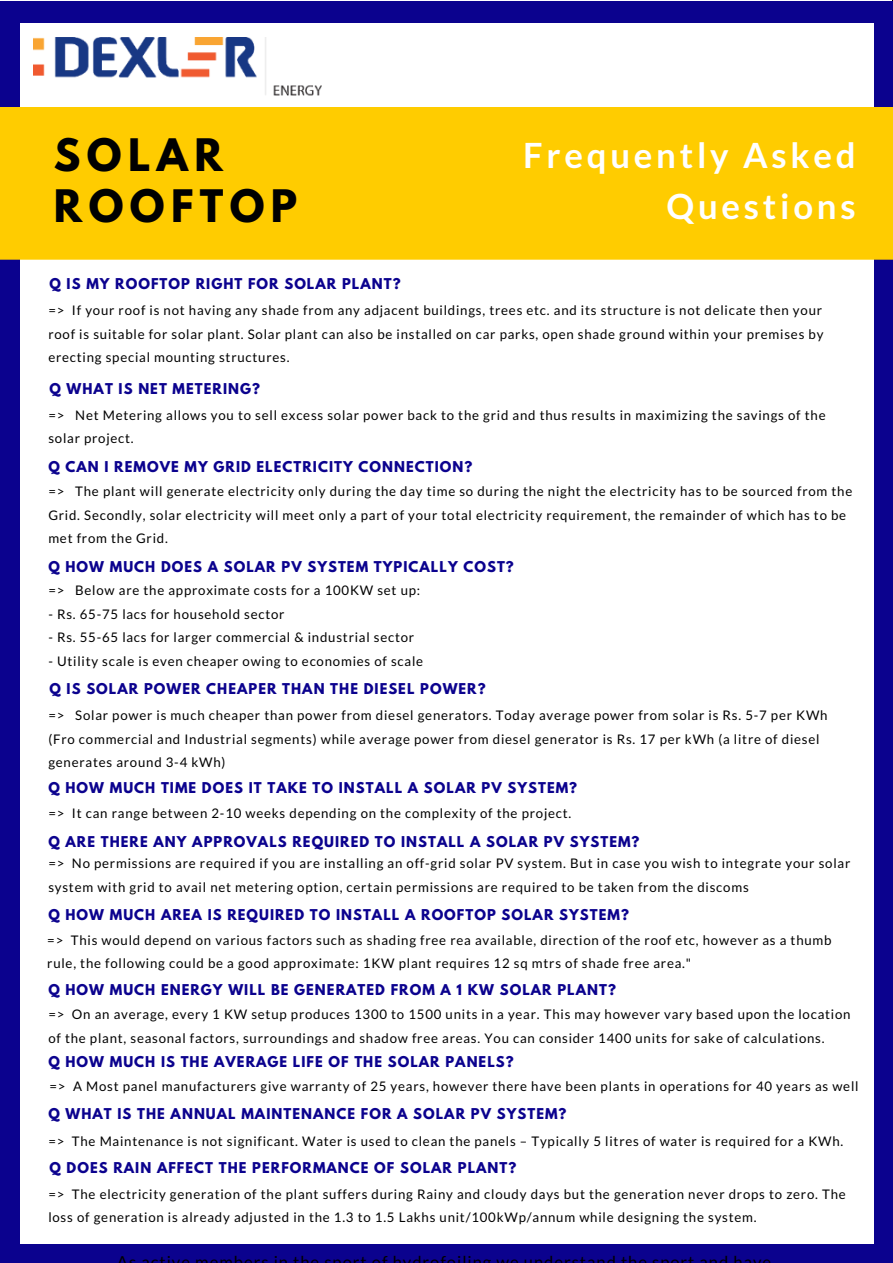
<style>
.page{position:relative;width:893px;height:1263px;background:#fff}
.page>*{position:absolute;margin:0;border:0;box-sizing:border-box;transform-origin:0 0}
.t1{font:700 39.6px/50.6px "League Spartan";letter-spacing:.16em;color:#000}
.t2{font:700 34.65px/51.8px "Lato";letter-spacing:.11em;color:#fff;text-align:right}
.t3{font:16.5px "Lato";letter-spacing:.06em;color:#000}
.t4{font:13.2px/23.5px "Lato";letter-spacing:.06em;color:#000}
.t5{font:700 13.2px "League Spartan";letter-spacing:.08em;color:#0b028e}
</style>
<div class="page">
<div style="left:874px;top:1243px;width:18px;height:19px;background:#0b028e"></div>
<div style="left:0;top:21px;width:19px;height:1224px;background:#0b028e"></div>
<div style="left:0;top:1243px;width:19px;height:19px;background:#0b028e"></div>
<div style="left:874px;top:21px;width:18px;height:1224px;background:#0b028e"></div>
<div style="left:18px;top:1243px;width:857px;height:19px;background:#0b028e"></div>
<div style="left:874px;top:1px;width:18px;height:22px;background:#0b028e"></div>
<div style="left:0;top:1px;width:19px;height:22px;background:#0b028e"></div>
<div style="left:18px;top:1px;width:857px;height:22px;background:#0b028e"></div>
<div style="left:0;top:107px;width:892px;height:153px;background:#fc0"></div>
<img style="left:34px;top:37px;width:287px;height:59px">
<h1 class="t1" style="left:54px;top:135px;width:245px">SOLAR<br>ROOFTOP</h1>
<h2 class="t2" style="left:523px;top:128px;width:334px">Frequently Asked<br>Questions</h2>
<p class="t5" style="left:49px;top:278px;width:352px">Q IS MY ROOFTOP RIGHT FOR SOLAR PLANT?</p>
<p class="t4" style="left:48px;top:298px;width:776px;text-align:justify">=&gt; If your roof is not having any shade from any adjacent buildings, trees etc. and its structure is not delicate then your roof is suitable for solar plant. Solar plant can also be installed on car parks, open shade ground within your premises by erecting special mounting structures.</p>
<p class="t5" style="left:49px;top:382px;width:212px">Q WHAT IS NET METERING?</p>
<p class="t4" style="left:48px;top:403px;width:778px">=&gt; Net Metering allows you to sell excess solar power back to the grid and thus results in maximizing the savings of the solar project.</p>
<p class="t5" style="left:48px;top:460px;width:425px">Q CAN I REMOVE MY GRID ELECTRICITY CONNECTION?</p>
<p class="t4" style="left:48px;top:479px;width:805px">=&gt; The plant will generate electricity only during the day time so during the night the electricity has to be sourced from the<br>Grid. Secondly, solar electricity will meet only a part of your total electricity requirement, the remainder of which has to be met from the Grid.</p>
<p class="t5" style="left:48px;top:560px;width:467px">Q HOW MUCH DOES A SOLAR PV SYSTEM TYPICALLY COST?</p>
<p class="t4" style="left:48px;top:578px;width:373px">=&gt; Below are the approximate costs for a 100KW set up:</p>
<p class="t4" style="left:48px;top:602px;width:238px">- Rs. 65-75 lacs for household sector</p>
<p class="t4" style="left:48px;top:625px;width:367px">- Rs. 55-65 lacs for larger commercial &amp; industrial sector</p>
<p class="t4" style="left:48px;top:649px;width:376px">- Utility scale is even cheaper owing to economies of scale</p>
<p class="t5" style="left:49px;top:682px;width:437px">Q IS SOLAR POWER CHEAPER THAN THE DIESEL POWER?</p>
<p class="t4" style="left:48px;top:703px;width:780px">=&gt; Solar power is much cheaper than power from diesel generators. Today average power from solar is Rs. 5-7 per KWh (Fro commercial and Industrial segments) while average power from diesel generator is Rs. 17 per kWh (a litre of diesel generates around 3-4 kWh)</p>
<p class="t5" style="left:48px;top:781px;width:530px">Q HOW MUCH TIME DOES IT TAKE TO INSTALL A SOLAR PV SYSTEM?</p>
<p class="t5" style="left:48px;top:835px;width:592px">Q ARE THERE ANY APPROVALS REQUIRED TO INSTALL A SOLAR PV SYSTEM?</p>
<p class="t4" style="left:48px;top:801px;width:524px">=&gt; It can range between 2-10 weeks depending on the complexity of the project.</p>
<p class="t4" style="left:48px;top:851px;width:803px">=&gt; No permissions are required if you are installing an off-grid solar PV system. But in case you wish to integrate your solar system with grid to avail net metering option, certain permissions are required to be taken from the discoms</p>
<p class="t5" style="left:48px;top:908px;width:582px">Q HOW MUCH AREA IS REQUIRED TO INSTALL A ROOFTOP SOLAR SYSTEM?</p>
<p class="t4" style="left:47px;top:928px;width:785px">=&gt; This would depend on various factors such as shading free rea available, direction of the roof etc, however as a thumb rule, the following could be a good approximate: 1KW plant requires 12 sq mtrs of shade free area."</p>
<p class="t4" style="left:48px;top:1002px;width:803px">=&gt; On an average, every 1 KW setup produces 1300 to 1500 units in a year. This may however vary based upon the location of the plant, seasonal factors, surroundings and shadow free areas. You can consider 1400 units for sake of calculations.</p>
<p class="t4" style="left:49px;top:1074px;width:810px">=&gt; A Most panel manufacturers give warranty of 25 years, however there have been plants in operations for 40 years as well</p>
<p class="t5" style="left:48px;top:983px;width:569px">Q HOW MUCH ENERGY WILL BE GENERATED FROM A 1 KW SOLAR PLANT?</p>
<p class="t5" style="left:48px;top:1055px;width:467px">Q HOW MUCH IS THE AVERAGE LIFE OF THE SOLAR PANELS?</p>
<p class="t5" style="left:48px;top:1107px;width:519px">Q WHAT IS THE ANNUAL MAINTENANCE FOR A SOLAR PV SYSTEM?</p>
<p class="t5" style="left:49px;top:1161px;width:468px">Q DOES RAIN AFFECT THE PERFORMANCE OF SOLAR PLANT?</p>
<p class="t4" style="left:48px;top:1129px;width:796px">=&gt; The Maintenance is not significant. Water is used to clean the panels – Typically 5 litres of water is required for a KWh.</p>
<p class="t4" style="left:48px;top:1182px;width:798px">=&gt; The electricity generation of the plant suffers during Rainy and cloudy days but the generation never drops to zero. The loss of generation is already adjusted in the 1.3 to 1.5 Lakhs unit/100kWp/annum while designing the system.</p>
<p class="t3" style="left:117px;top:1252px;width:13px">A</p>
<p class="t3" style="left:159px;top:1252px;width:13px">ti</p>
<p class="t3" style="left:234px;top:1252px;width:11px">b</p>
<p class="t3" style="left:274px;top:1252px;width:37px">i th</p>
<p class="t3" style="left:360px;top:1252px;width:113px">t fhd fili</p>
<p class="t3" style="left:544px;top:1252px;width:11px">d</p>
<p class="t3" style="left:580px;top:1252px;width:59px">t dth</p>
<p class="t3" style="left:688px;top:1252px;width:8px">t</p>
<p class="t3" style="left:719px;top:1252px;width:25px">d h</p>
</div>
